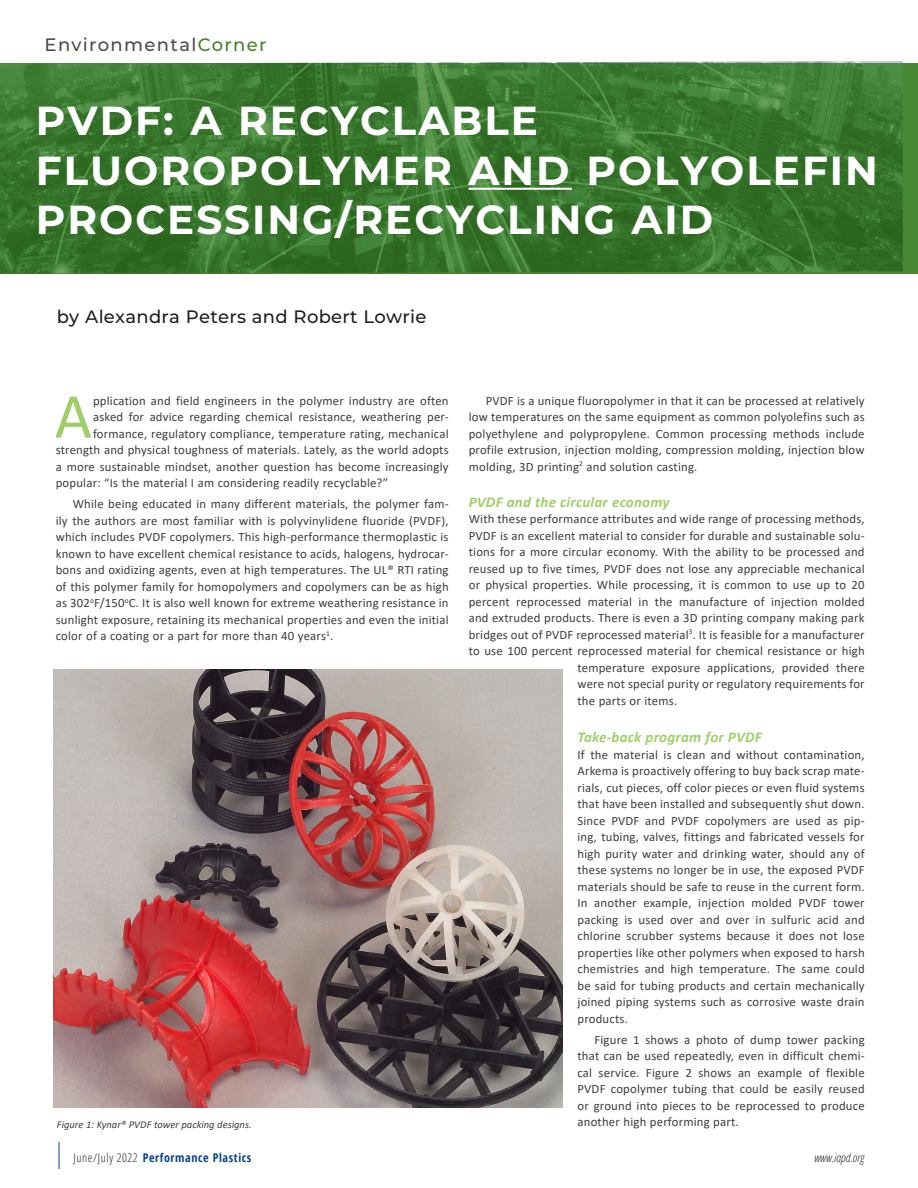
<style>
.page{position:relative;width:918px;height:1188px;background:#fff}
.page>*{position:absolute;margin:0;border:0;box-sizing:border-box;transform-origin:0 0}
.t1{font:64.8px "Calibri";color:#9fcf69}
.t2{font:700 40.5px/49.5px "Montserrat";letter-spacing:.05em;color:#fff}
.byline{font:500 18px "Montserrat";letter-spacing:.015em;color:#231f20}
.t3{font:500 18px "Montserrat";letter-spacing:.075em;color:#4b4c4d}
.t4{font:italic 700 15px "Calibri";letter-spacing:.015em;color:#9fcf69}
.t5{font:12.75px/16.5px "Calibri";letter-spacing:.015em;color:#3e3e3f;text-align:justify}
.t6{font:700 condensed 12px "Open Sans";letter-spacing:.05em;color:#054286}
.t7{font:italic 300 condensed 12px "Open Sans";color:#231f20}
.Normal_What_s_Normal{font:italic 10.5px "Calibri";color:#3e3e3f}
.s1{color:#47812a}
.s2{font-weight:300;color:#231f20}
</style>
<div class="page">
<svg style="left:59px;top:1142px;width:1px;height:27px"></svg>
<img style="left:0;top:61px;width:903px;height:213px">
<hr style="left:468px;top:188px;width:104px;height:2px;background:#fff">
<img style="left:54px;top:670px;width:508px;height:438px">
<p class="t3" style="left:45px;top:32px;width:223px">Environmental<span class="s1">Corner</span></p>
<p class="t2" style="left:36px;top:94px;width:844px">PVDF: A RECYCLABLE<br>FLUOROPOLYMER AND POLYOLEFIN<br>PROCESSING/RECYCLING AID</p>
<p class="byline" style="left:57px;top:304px;width:371px">by Alexandra Peters and Robert Lowrie</p>
<p class="t1" style="left:55px;top:371px;width:39px">A</p>
<p class="t5" style="left:93px;top:392px;width:357px">pplication and field engineers in the polymer industry are often</p>
<p class="t5" style="left:93px;top:408px;width:357px">asked for advice regarding chemical resistance, weathering per-</p>
<p class="t5" style="left:93px;top:425px;width:357px">formance, regulatory compliance, temperature rating, mechanical</p>
<p class="t5" style="left:56px;top:441px;width:394px">strength and physical toughness of materials. Lately, as the world adopts</p>
<p class="t5" style="left:56px;top:458px;width:394px">a more sustainable mindset, another question has become increasingly</p>
<p class="t5" style="left:56px;top:474px;width:334px">popular: “Is the material I am considering readily recyclable?”</p>
<p class="t5" style="left:56px;top:495px;width:394px;text-indent:17px">While being educated in many different materials, the polymer fam&shy;ily the authors are most familiar with is polyvinylidene fluoride (PVDF), which includes PVDF copolymers. This high-performance thermoplastic is known to have excellent chemical resistance to acids, halogens, hydrocar&shy;bons and oxidizing agents, even at high temperatures. The UL® RTI rating of this polymer family for homopolymers and copolymers can be as high as 302<sup>o</sup>F/150<sup>o</sup>C. It is also well known for extreme weathering resistance in sunlight exposure, retaining its mechanical properties and even the initial color of a coating or a part for more than 40 years<sup>1</sup>.</p>
<p class="Normal_What_s_Normal" style="left:57px;top:1118px;width:196px">Figure 1: Kynar® PVDF tower packing designs.</p>
<p class="t5" style="left:469px;top:392px;width:397px;text-indent:17px">PVDF is a unique fluoropolymer in that it can be processed at relatively low temperatures on the same equipment as common polyolefins such as polyethylene and polypropylene. Common processing methods include profile extrusion, injection molding, compression molding, injection blow molding, 3D printing<sup>2</sup> and solution casting.</p>
<p class="t4" style="left:469px;top:491px;width:202px">PVDF and the circular economy</p>
<p class="t5" style="left:469px;top:510px;width:397px">With these performance attributes and wide range of processing methods,</p>
<p class="t5" style="left:469px;top:527px;width:397px">PVDF is an excellent material to consider for durable and sustainable solu-</p>
<p class="t5" style="left:469px;top:543px;width:397px">tions for a more circular economy. With the ability to be processed and</p>
<p class="t5" style="left:469px;top:560px;width:397px">reused up to five times, PVDF does not lose any appreciable mechanical</p>
<p class="t5" style="left:469px;top:576px;width:397px">or physical properties. While processing, it is common to use up to 20</p>
<p class="t5" style="left:469px;top:593px;width:397px">percent reprocessed material in the manufacture of injection molded</p>
<p class="t5" style="left:469px;top:609px;width:397px">and extruded products. There is even a 3D printing company making park</p>
<p class="t5" style="left:469px;top:626px;width:397px">bridges out of PVDF reprocessed material<sup>3</sup>. It is feasible for a manufacturer</p>
<p class="t5" style="left:469px;top:642px;width:397px">to use 100 percent reprocessed material for chemical resistance or high</p>
<p class="t5" style="left:578px;top:659px;width:289px">temperature exposure applications, provided there</p>
<p class="t5" style="left:578px;top:675px;width:289px">were not special purity or regulatory requirements for</p>
<p class="t5" style="left:578px;top:692px;width:101px">the parts or items.</p>
<p class="t4" style="left:578px;top:727px;width:186px">Take-back program for PVDF</p>
<p class="t5" style="left:578px;top:746px;width:289px">If the material is clean and without contamination, Arkema is proactively offering to buy back scrap mate&shy;rials, cut pieces, off color pieces or even fluid systems that have been installed and subsequently shut down.<br>Since PVDF and PVDF copolymers are used as pip&shy;ing, tubing, valves, fittings and fabricated vessels for high purity water and drinking water, should any of these systems no longer be in use, the exposed PVDF materials should be safe to reuse in the current form.<br>In another example, injection molded PVDF tower packing is used over and over in sulfuric acid and chlorine scrubber systems because it does not lose properties like other polymers when exposed to harsh chemistries and high temperature. The same could be said for tubing products and certain mechanically joined piping systems such as corrosive waste drain products.</p>
<p class="t5" style="left:578px;top:1031px;width:289px;text-indent:17px">Figure 1 shows a photo of dump tower packing that can be used repeatedly, even in difficult chemi&shy;cal service. Figure 2 shows an example of flexible PVDF copolymer tubing that could be easily reused or ground into pieces to be reprocessed to produce another high performing part.</p>
<p class="t6" style="left:73px;top:1149px;width:179px"><span class="s2">June/July 2022</span> Performance Plastics</p>
<p class="t7" style="left:814px;top:1150px;width:51px">www.iapd.org</p>
</div>
